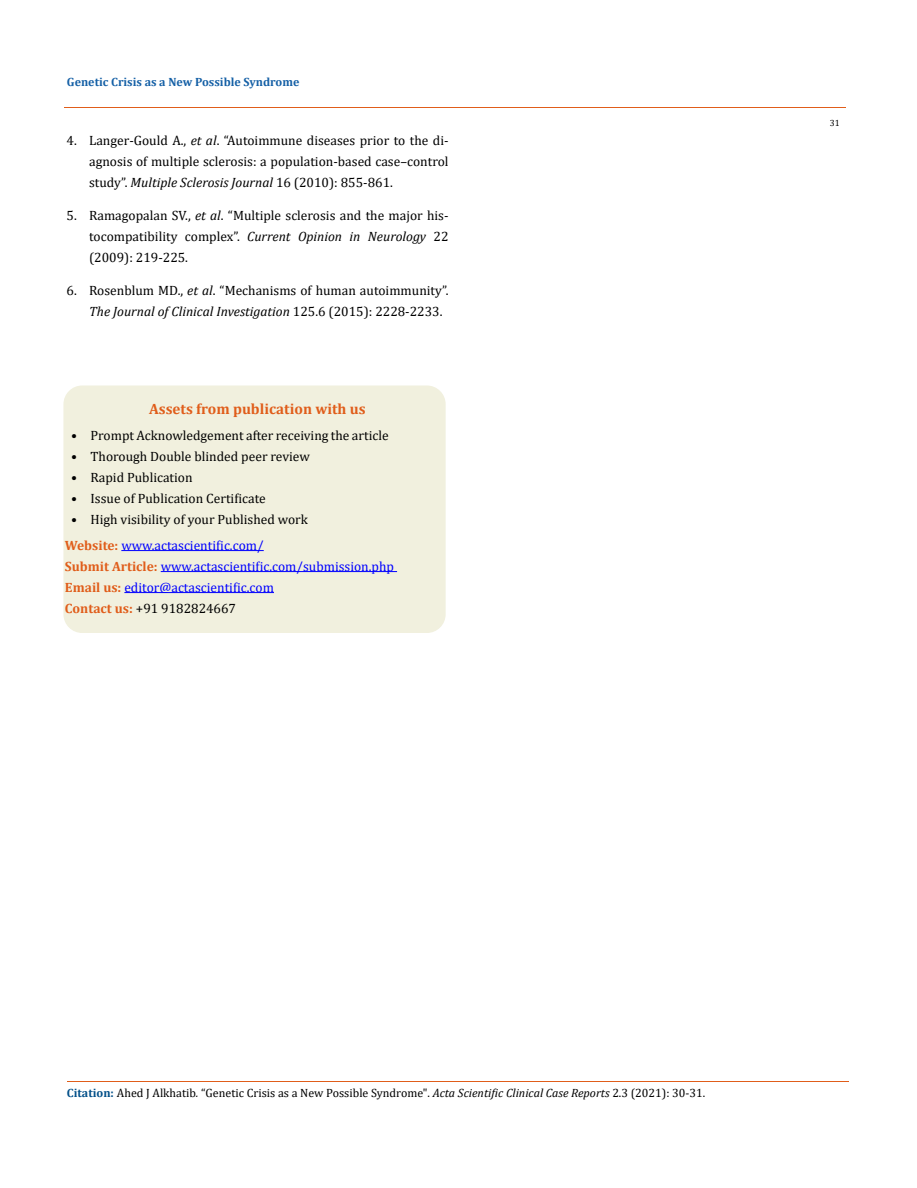
<style>
.page{position:relative;width:917px;height:1188px;background:#fff}
.page>*{position:absolute;margin:0;border:0;box-sizing:border-box;transform-origin:0 0}
.t1{font:700 15px "Cambria";color:#e05d1a}
.t2{font:13.5px/21px "Cambria";color:#000;text-align:justify}
.t3{font:13.5px/21px "Cambria";color:#00f}
.t4{font:12px "Cambria";color:#000}
.t5{font:700 12px "Cambria";color:#1560a6}
.t6{font:9px "Cambria";color:#000}
.s1{font-style:italic}
.s2{font-weight:700;color:#e05d1a}
.s3{color:#000}
.s4{font-weight:700;color:#035089}
</style>
<div class="page">
<hr style="left:64px;top:108px;width:781px;height:1px;background:#e05d1a">
<hr style="left:67px;top:1082px;width:781px;height:1px;background:#e05d1a">
<div style="left:64px;top:386px;width:381px;height:246px;background:#f1f0de;border-radius:18px"></div>
<div style="left:63px;top:386px;width:382px;height:247px;border:2px solid #f1f0de;border-radius:18px"></div>
<hr style="left:121px;top:550px;width:143px;height:1px;background:#00f">
<hr style="left:161px;top:571px;width:236px;height:1px;background:#00f">
<hr style="left:124px;top:592px;width:150px;height:1px;background:#00f">
<p class="t5" style="left:67px;top:73px;width:234px">Genetic Crisis as a New Possible Syndrome</p>
<p class="t2" style="left:89px;top:130px;width:361px;text-indent:-23px">4. Langer-Gould A., <span class="s1">et al</span>. “Autoimmune diseases prior to the di&shy;agnosis of multiple sclerosis: a population-based case–control study”. <span class="s1">Multiple Sclerosis Journal</span> 16 (2010): 855-861.</p>
<p class="t2" style="left:89px;top:205px;width:361px;text-indent:-23px">5. Ramagopalan SV., <span class="s1">et al</span>. “Multiple sclerosis and the major his&shy;tocompatibility complex”. <span class="s1">Current Opinion in Neurology</span> 22 (2009): 219-225.</p>
<p class="t2" style="left:89px;top:280px;width:361px;text-indent:-23px">6. Rosenblum MD., <span class="s1">et al</span>. “Mechanisms of human autoimmunity”.<br><span class="s1">The Journal of Clinical Investigation</span> 125.6 (2015): 2228-2233.</p>
<p class="t1" style="left:149px;top:399px;width:218px">Assets from publication with us</p>
<p class="t2" style="left:71px;top:425px;width:319px">• Prompt Acknowledgement after receiving the article</p>
<p class="t2" style="left:71px;top:446px;width:240px">• Thorough Double blinded peer review</p>
<p class="t2" style="left:71px;top:467px;width:123px">• Rapid Publication</p>
<p class="t2" style="left:71px;top:488px;width:196px">• Issue of Publication Certificate</p>
<p class="t2" style="left:71px;top:509px;width:238px">• High visibility of your Published work</p>
<p class="t3" style="left:65px;top:535px;width:330px"><span class="s2">Website:</span> www.actascientific.com/<br><span class="s2">Submit Article:</span> www.actascientific.com/submission.php <span class="s2">Email us:</span> editor@actascientific.com<br><span class="s2">Contact us:</span> <span class="s3">+91 9182824667</span></p>
<p class="t6" style="left:829px;top:118px;width:11px">31</p>
<p class="t4" style="left:67px;top:1086px;width:640px"><span class="s4">Citation:</span> Ahed J Alkhatib<span class="s1">.</span> “Genetic Crisis as a New Possible Syndrome". <span class="s1">Acta Scientific Clinical Case Reports</span> 2.3 (2021): 30-31.</p>
</div>
